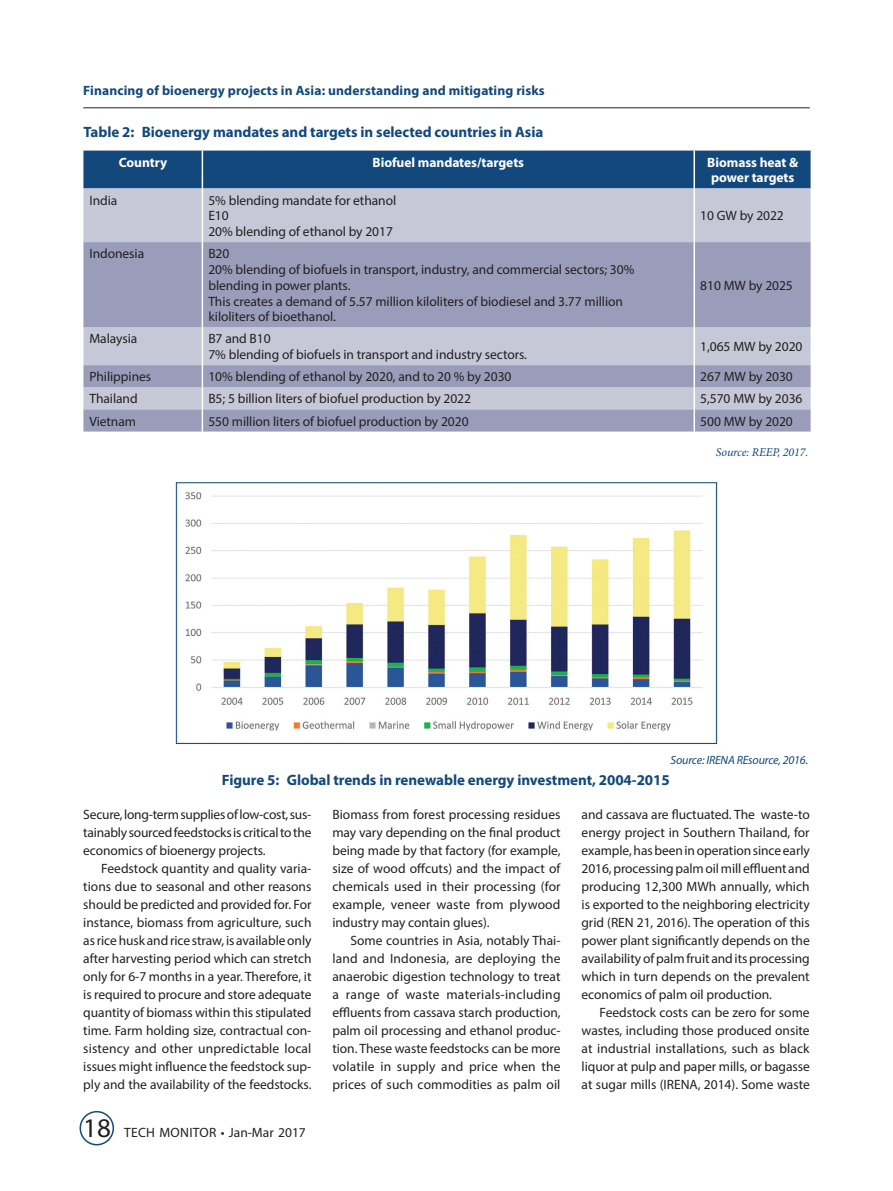
<style>
.page{position:relative;width:893px;height:1191px;background:#fff}
.page>*{position:absolute;margin:0;border:0;box-sizing:border-box;transform-origin:0 0}
.TT{font:700 15px "Myriad Pro";letter-spacing:-.005em;color:#12487b}
.FC_NUM{font:700 15px "Myriad Pro";letter-spacing:-.005em;color:#12487b}
.BT1{font:13.5px/18px "Myriad Pro";color:#231f20;text-align:justify}
.Tbl_Tx{font:13.5px/15.8px "Myriad Pro";letter-spacing:-.005em;color:#231f20}
.BT{font:13.5px/18px "Myriad Pro";letter-spacing:-.01em;color:#231f20;text-align:justify}
.t1{font:700 13.5px "Myriad Pro";letter-spacing:.01em;color:#12487b}
.Tbl_Tx-2{font:700 13.5px/15.8px "Myriad Pro";letter-spacing:-.005em;color:#fff}
.Tbl_Source{font:italic 12px "Myriad Pro";letter-spacing:-.015em;color:#12487b}
.Tbl_Source-2{font:italic 12px "Minion Pro";letter-spacing:-.005em;color:#12487b}
.s1{font-size:27px}
</style>
<div class="page">
<hr style="left:83px;top:107px;width:726px;height:1px;background:#231f20">
<div style="left:80px;top:1111px;width:34px;height:34px;border:2px solid #12487b;border-radius:50%"></div>
<div style="left:83px;top:151px;width:727px;height:37px;background:#12487b"></div>
<div style="left:83px;top:188px;width:727px;height:54px;background:#c6c8d8"></div>
<svg style="left:83px;top:242px;width:727px;height:189px;background:#a8abc3"></svg>
<hr style="left:202px;top:151px;width:1px;height:37px;background:#fff">
<hr style="left:693px;top:151px;width:2px;height:37px;background:#fff">
<hr style="left:202px;top:188px;width:1px;height:54px;background:#fff">
<hr style="left:693px;top:188px;width:2px;height:54px;background:#fff">
<hr style="left:202px;top:242px;width:1px;height:85px;background:#fff">
<hr style="left:693px;top:242px;width:2px;height:85px;background:#fff">
<hr style="left:202px;top:327px;width:1px;height:38px;background:#fff">
<hr style="left:693px;top:327px;width:2px;height:38px;background:#fff">
<hr style="left:693px;top:365px;width:2px;height:22px;background:#fff">
<hr style="left:693px;top:387px;width:2px;height:22px;background:#fff">
<svg style="left:202px;top:365px;width:1px;height:66px"></svg>
<hr style="left:693px;top:409px;width:2px;height:22px;background:#fff">
<img style="left:185px;top:492px;width:518px;height:239px">
<div style="left:176px;top:482px;width:541px;height:262px;border:1px solid #12487b"></div>
<p class="t1" style="left:83px;top:81px;width:463px">Financing of bioenergy projects in Asia: understanding and mitigating risks</p>
<p class="TT" style="left:83px;top:122px;width:461px">Table 2: Bioenergy mandates and targets in selected countries in Asia</p>
<p class="Tbl_Tx-2" style="left:119px;top:154px;width:50px">Country</p>
<p class="Tbl_Tx-2" style="left:372px;top:154px;width:153px">Biofuel mandates/targets</p>
<p class="Tbl_Tx-2" style="left:707px;top:154px;width:93px">Biomass heat &amp; power targets</p>
<p class="Tbl_Tx" style="left:89px;top:192px;width:29px">India</p>
<p class="Tbl_Tx" style="left:208px;top:192px;width:189px">5% blending mandate for ethanol</p>
<p class="Tbl_Tx" style="left:208px;top:208px;width:22px">E10</p>
<p class="Tbl_Tx" style="left:208px;top:223px;width:186px">20% blending of ethanol by 2017</p>
<p class="Tbl_Tx" style="left:700px;top:208px;width:85px">10 GW by 2022</p>
<p class="Tbl_Tx" style="left:89px;top:246px;width:56px">Indonesia</p>
<p class="Tbl_Tx" style="left:208px;top:246px;width:23px">B20</p>
<p class="Tbl_Tx" style="left:208px;top:261px;width:427px">20% blending of biofuels in transport, industry, and commercial sectors; 30% blending in power plants.</p>
<p class="Tbl_Tx" style="left:208px;top:293px;width:416px">This creates a demand of 5.57 million kiloliters of biodiesel and 3.77 million kiloliters of bioethanol.</p>
<p class="Tbl_Tx" style="left:89px;top:331px;width:49px">Malaysia</p>
<p class="Tbl_Tx" style="left:208px;top:331px;width:64px">B7 and B10</p>
<p class="Tbl_Tx" style="left:208px;top:346px;width:320px">7% blending of biofuels in transport and industry sectors.</p>
<p class="Tbl_Tx" style="left:700px;top:277px;width:94px">810 MW by 2025</p>
<p class="Tbl_Tx" style="left:700px;top:339px;width:104px">1,065 MW by 2020</p>
<p class="Tbl_Tx" style="left:89px;top:369px;width:63px">Philippines</p>
<p class="Tbl_Tx" style="left:208px;top:369px;width:304px">10% blending of ethanol by 2020, and to 20 % by 2030</p>
<p class="Tbl_Tx" style="left:700px;top:369px;width:94px">267 MW by 2030</p>
<p class="Tbl_Tx" style="left:89px;top:391px;width:50px">Thailand</p>
<p class="Tbl_Tx" style="left:208px;top:391px;width:264px">B5; 5 billion liters of biofuel production by 2022</p>
<p class="Tbl_Tx" style="left:700px;top:391px;width:104px">5,570 MW by 2036</p>
<p class="Tbl_Tx" style="left:89px;top:413px;width:48px">Vietnam</p>
<p class="Tbl_Tx" style="left:208px;top:413px;width:262px">550 million liters of biofuel production by 2020</p>
<p class="Tbl_Tx" style="left:700px;top:413px;width:94px">500 MW by 2020</p>
<p class="Tbl_Source-2" style="left:716px;top:444px;width:94px">Source: REEP, 2017.</p>
<p class="Tbl_Source" style="left:670px;top:752px;width:139px">Source: IRENA REsource, 2016.</p>
<p class="FC_NUM" style="left:222px;top:770px;width:449px">Figure 5: Global trends in renewable energy investment, 2004-2015</p>
<p class="BT" style="left:83px;top:805px;width:230px">Secure, long-term supplies of low-cost, sus&shy;tainably sourced feedstocks is critical to the economics of bioenergy projects.</p>
<p class="BT1" style="left:83px;top:859px;width:230px;text-indent:18px">Feedstock quantity and quality varia&shy;tions due to seasonal and other reasons should be predicted and provided for. For instance, biomass from agriculture, such as rice husk and rice straw, is available only after harvesting period which can stretch only for 6-7 months in a year. Therefore, it is required to procure and store adequate quantity of biomass within this stipulated time. Farm holding size, contractual con&shy;sistency and other unpredictable local issues might influence the feedstock sup&shy;ply and the availability of the feedstocks.</p>
<p class="BT1" style="left:83px;top:1123px;width:224px"><span class="s1">18</span> TECH MONITOR • Jan-Mar 2017</p>
<p class="BT1" style="left:332px;top:805px;width:230px">Biomass from forest processing residues may vary depending on the final product being made by that factory (for example, size of wood offcuts) and the impact of chemicals used in their processing (for example, veneer waste from plywood industry may contain glues).</p>
<p class="BT1" style="left:332px;top:931px;width:230px;text-indent:18px">Some countries in Asia, notably Thai&shy;land and Indonesia, are deploying the anaerobic digestion technology to treat a range of waste materials-including effluents from cassava starch production, palm oil processing and ethanol produc&shy;tion. These waste feedstocks can be more volatile in supply and price when the prices of such commodities as palm oil</p>
<p class="BT1" style="left:581px;top:805px;width:230px">and cassava are fluctuated. The waste-to energy project in Southern Thailand, for example, has been in operation since early 2016, processing palm oil mill effluent and producing 12,300 MWh annually, which is exported to the neighboring electricity grid (REN 21, 2016). The operation of this power plant significantly depends on the availability of palm fruit and its processing which in turn depends on the prevalent economics of palm oil production.</p>
<p class="BT1" style="left:581px;top:1003px;width:230px;text-indent:18px">Feedstock costs can be zero for some wastes, including those produced onsite at industrial installations, such as black liquor at pulp and paper mills, or bagasse at sugar mills (IRENA, 2014). Some waste</p>
</div>
